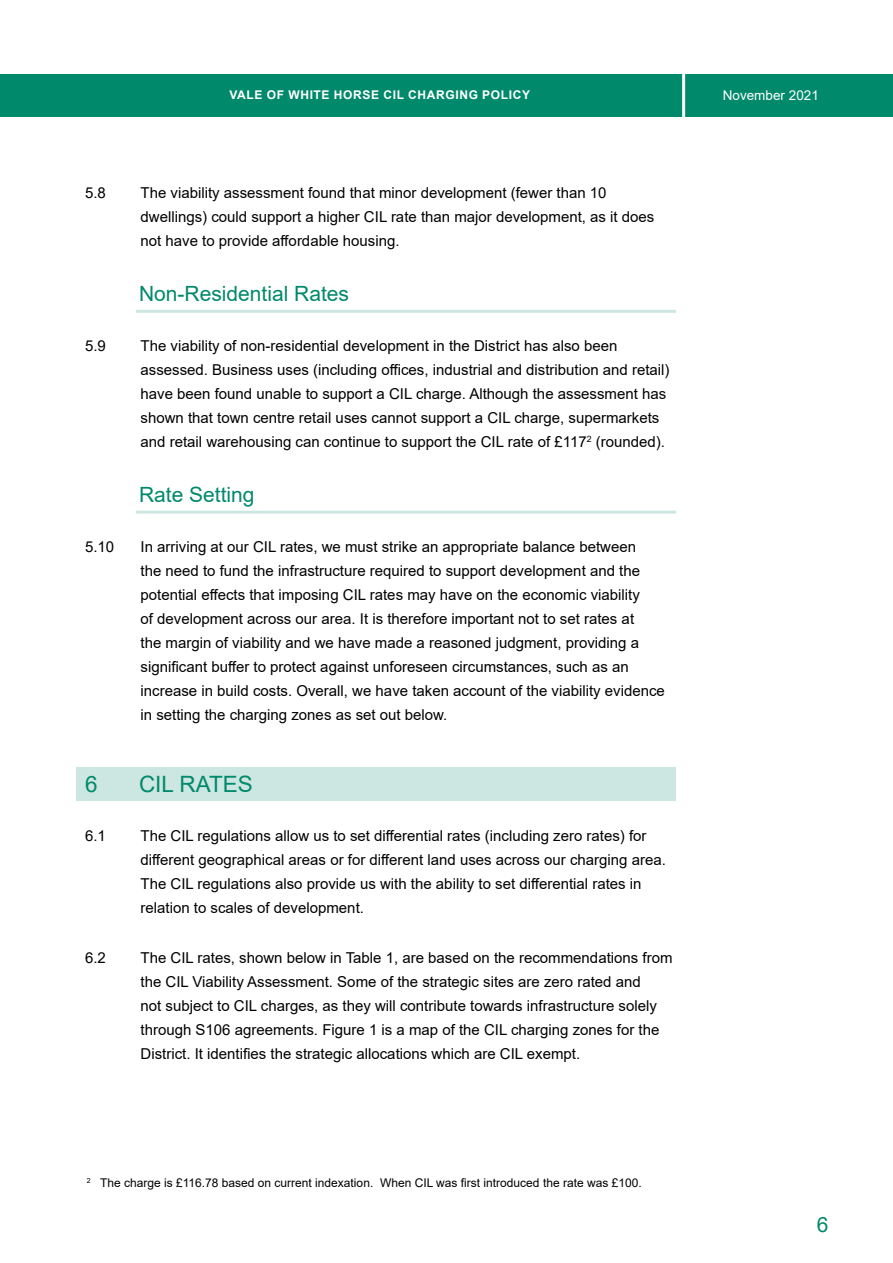
<style>
.page{position:relative;width:893px;height:1263px;background:#fff}
.page>*{position:absolute;margin:0;border:0;box-sizing:border-box;transform-origin:0 0}
.t1{font:22.5px "Arial";color:#00896b}
.t2{font:21px "Arial";color:#00896b}
.t3{font:15px/24px "Arial";color:#000}
.t4{font:13.5px "Arial";color:#fff}
.t5{font:12px "Arial";color:#000}
.t6{font:700 12px "Arial";letter-spacing:.055em;color:#fff}
</style>
<div class="page">
<div style="left:0;top:75px;width:893px;height:42px;background:#00896b"></div>
<hr style="left:682px;top:64px;width:3px;height:53px;background:#fff">
<hr style="left:136px;top:310px;width:540px;height:3px;background:#cce7e1">
<hr style="left:136px;top:511px;width:540px;height:3px;background:#cce7e1">
<div style="left:77px;top:767px;width:599px;height:34px;background:#cce7e1"></div>
<p class="t6" style="left:229px;top:86px;width:302px">VALE OF WHITE HORSE CIL CHARGING POLICY</p>
<p class="t3" style="left:85px;top:181px;width:22px">5.8</p>
<p class="t3" style="left:141px;top:181px;width:515px">The viability assessment found that minor development (fewer than 10 dwellings) could support a higher CIL rate than major development, as it does not have to provide affordable housing.</p>
<h2 class="t2" style="left:139px;top:279px;width:212px">Non-Residential Rates</h2>
<p class="t3" style="left:85px;top:333px;width:22px">5.9</p>
<p class="t3" style="left:141px;top:333px;width:531px">The viability of non-residential development in the District has also been assessed. Business uses (including offices, industrial and distribution and retail) have been found unable to support a CIL charge. Although the assessment has shown that town centre retail uses cannot support a CIL charge, supermarkets and retail warehousing can continue to support the CIL rate of £117<sup>2</sup> (rounded).</p>
<h2 class="t2" style="left:139px;top:480px;width:117px">Rate Setting</h2>
<p class="t3" style="left:85px;top:534px;width:31px">5.10</p>
<p class="t3" style="left:141px;top:534px;width:526px">In arriving at our CIL rates, we must strike an appropriate balance between<br>the need to fund the infrastructure required to support development and the potential effects that imposing CIL rates may have on the economic viability<br>of development across our area. It is therefore important not to set rates at<br>the margin of viability and we have made a reasoned judgment, providing a significant buffer to protect against unforeseen circumstances, such as an increase in build costs. Overall, we have taken account of the viability evidence in setting the charging zones as set out below.</p>
<h1 class="t1" style="left:85px;top:768px;width:14px">6</h1>
<h1 class="t1" style="left:139px;top:768px;width:115px">CIL RATES</h1>
<p class="t3" style="left:85px;top:824px;width:22px">6.1</p>
<p class="t3" style="left:141px;top:824px;width:527px">The CIL regulations allow us to set differential rates (including zero rates) for different geographical areas or for different land uses across our charging area.<br>The CIL regulations also provide us with the ability to set differential rates in relation to scales of development.</p>
<p class="t3" style="left:85px;top:945px;width:22px">6.2</p>
<p class="t3" style="left:141px;top:945px;width:533px">The CIL rates, shown below in Table 1, are based on the recommendations from the CIL Viability Assessment. Some of the strategic sites are zero rated and<br>not subject to CIL charges, as they will contribute towards infrastructure solely through S106 agreements. Figure 1 is a map of the CIL charging zones for the District. It identifies the strategic allocations which are CIL exempt.</p>
<p class="t5" style="left:87px;top:1174px;width:556px"><sup>2</sup> The charge is £116.78 based on current indexation. When CIL was first introduced the rate was £100.</p>
<p class="t4" style="left:723px;top:86px;width:98px">November 2021</p>
<h2 class="t2" style="left:817px;top:1210px;width:13px">6</h2>
</div>
